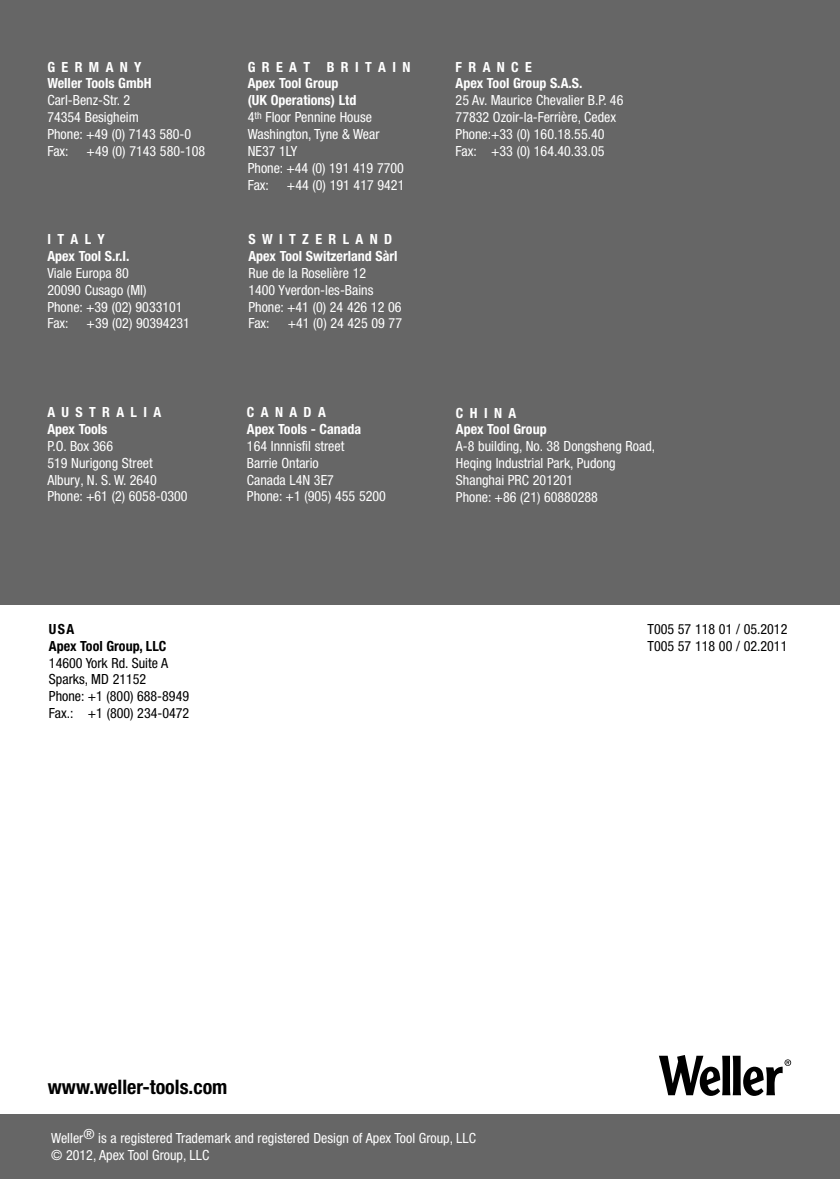
<style>
.page{position:relative;width:840px;height:1191px;background:#fff}
.page>*{position:absolute;margin:0;border:0;box-sizing:border-box;transform-origin:0 0}
.t1{font:700 condensed 20px "Helvetica Neue LT Pro";color:#000}
.t2{font:condensed 14px/16.8px "Helvetica Neue LT Pro";color:#fff}
.t3{font:700 condensed 14px/16.8px "Helvetica Neue LT Pro";color:#fff}
.t4{font:condensed 14px/16.8px "Helvetica Neue LT Pro";color:#000}
.t5{font:700 condensed 14px/16.8px "Helvetica Neue LT Pro";color:#000}
.s1{font-weight:700}
</style>
<div class="page">
<div style="left:0;top:1114px;width:839px;height:65px;background:#666"></div>
<svg style="left:659px;top:1055px;width:131px;height:41px"></svg>
<div style="left:0;top:0;width:839px;height:604px;background:#666"></div>
<p class="t3" style="left:47px;top:59px;width:105px">G E R M A N Y<br>Weller Tools GmbH</p>
<p class="t2" style="left:47px;top:93px;width:145px">Carl-Benz-Str. 2<br>74354 Besigheim<br>Phone: +49 (0) 7143 580-0<br>Fax:</p>
<p class="t2" style="left:87px;top:143px;width:120px">+49 (0) 7143 580-108</p>
<p class="t3" style="left:47px;top:232px;width:84px">I T A L Y<br>Apex Tool S.r.I.</p>
<p class="t2" style="left:47px;top:266px;width:137px">Viale Europa 80<br>20090 Cusago (MI)<br>Phone: +39 (02) 9033101<br>Fax:</p>
<p class="t2" style="left:87px;top:316px;width:105px">+39 (02) 90394231</p>
<p class="t3" style="left:47px;top:405px;width:115px">A U S T R A L I A<br>Apex Tools</p>
<p class="t2" style="left:47px;top:439px;width:142px">P.O. Box 366<br>519 Nurigong Street<br>Albury, N. S. W. 2640<br>Phone: +61 (2) 6058-0300</p>
<p class="t2" style="left:248px;top:59px;width:164px"><span class="s1">G R E A T B R I T A I N<br>Apex Tool Group<br>(UK Operations) Ltd<br></span>4<sup>th</sup> Floor Pennine House<br>Washington, Tyne &amp; Wear<br>NE37 1LY<br>Phone: +44 (0) 191 419 7700<br>Fax:</p>
<p class="t2" style="left:287px;top:177px;width:119px">+44 (0) 191 417 9421</p>
<p class="t3" style="left:248px;top:232px;width:150px">S W I T Z E R L A N D<br>Apex Tool Switzerland Sàrl</p>
<p class="t2" style="left:248px;top:266px;width:154px">Rue de la Roselière 12<br>1400 Yverdon-les-Bains<br>Phone: +41 (0) 24 426 12 06<br>Fax:</p>
<p class="t2" style="left:287px;top:316px;width:116px">+41 (0) 24 425 09 77</p>
<p class="t3" style="left:247px;top:405px;width:116px">C A N A D A<br>Apex Tools - Canada</p>
<p class="t2" style="left:247px;top:439px;width:140px">164 Innnisfil street<br>Barrie Ontario<br>Canada L4N 3E7<br>Phone: +1 (905) 455 5200</p>
<p class="t3" style="left:455px;top:59px;width:128px">F R A N C E<br>Apex Tool Group S.A.S.</p>
<p class="t2" style="left:455px;top:93px;width:169px">25 Av. Maurice Chevalier B.P. 46<br>77832 Ozoir-la-Ferrière, Cedex<br>Phone:+33 (0) 160.18.55.40<br>Fax: +33 (0) 164.40.33.05</p>
<p class="t3" style="left:455px;top:405px;width:92px">C H I N A<br>Apex Tool Group</p>
<p class="t2" style="left:455px;top:439px;width:201px">A-8 building, No. 38 Dongsheng Road,<br>Heqing Industrial Park, Pudong<br>Shanghai PRC 201201<br>Phone: +86 (21) 60880288</p>
<p class="t5" style="left:49px;top:622px;width:119px">USA<br>Apex Tool Group, LLC</p>
<p class="t4" style="left:49px;top:655px;width:142px">14600 York Rd. Suite A<br>Sparks, MD 21152<br>Phone: +1 (800) 688-8949<br>Fax.: +1 (800) 234-0472</p>
<p class="t4" style="left:647px;top:622px;width:141px">T005 57 118 01 / 05.2012<br>T005 57 118 00 / 02.2011</p>
<h1 class="t1" style="left:48px;top:1079px;width:181px">www.weller-tools.com</h1>
<p class="t2" style="left:51px;top:1131px;width:426px">Weller® is a registered Trademark and registered Design of Apex Tool Group, LLC © 2012, Apex Tool Group, LLC</p>
</div>
